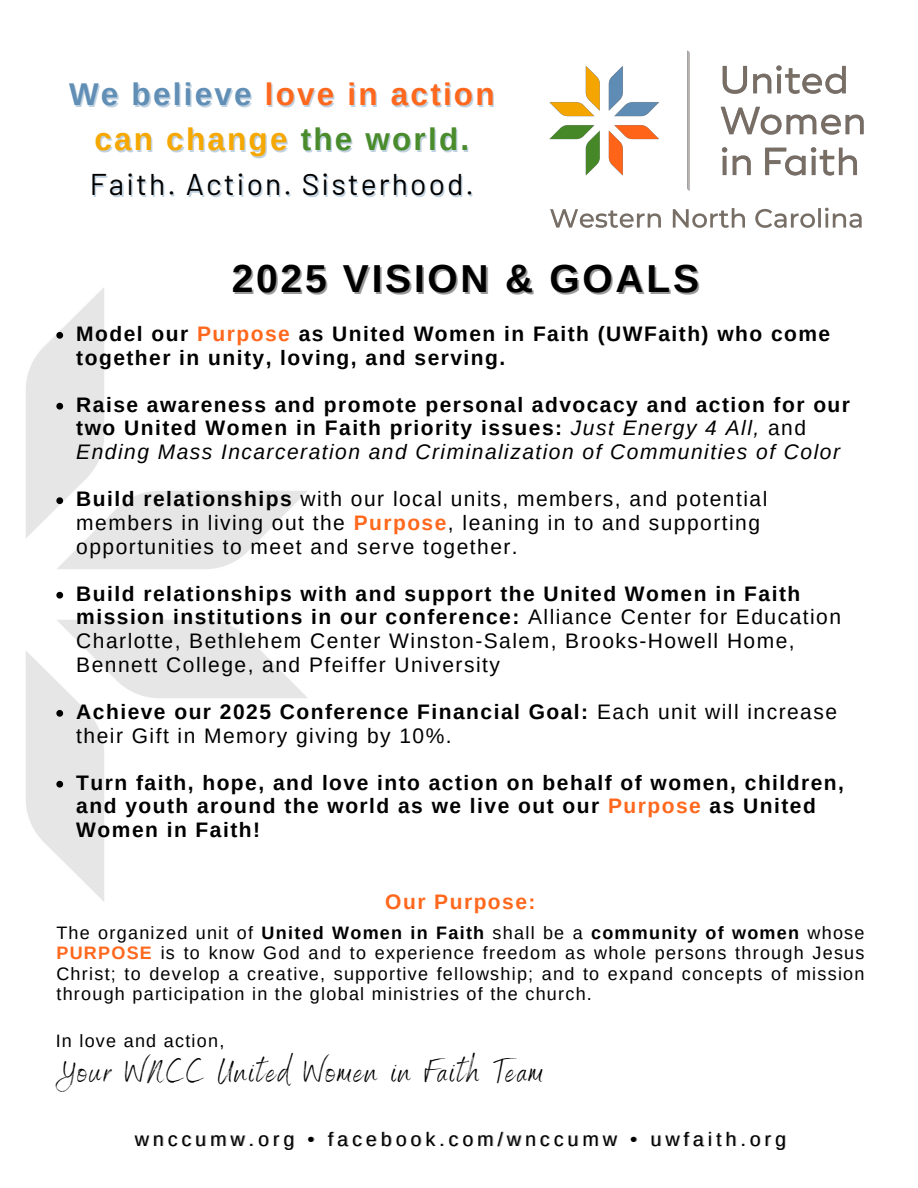
<style>
.page{position:relative;width:918px;height:1188px;background:#fff}
.page>*{position:absolute;margin:0;border:0;box-sizing:border-box;transform-origin:0 0}
.t1{font:700 39px "Arimo";letter-spacing:.07em;color:#000}
.t2{font:33px "Benedict";letter-spacing:.07em;color:#000}
.t3{font:700 31.5px "Arimo";letter-spacing:.07em;color:#ff681d}
.t4{font:700 31.5px "Arimo";letter-spacing:.07em;color:#f6a800}
.t5{font:30px "Barlow";letter-spacing:.07em;color:#000}
.t6{font:21px/23.7px "Arimo";letter-spacing:.07em;color:#000}
.t7{font:700 21px/23.7px "Arimo";letter-spacing:.07em;color:#000}
.t8{font:700 21px "Arimo";letter-spacing:.07em;color:#ff681d}
.t9{font:19.65px "Arimo";letter-spacing:.2em;color:#000}
.t10{font:18px/20.7px "Arimo";letter-spacing:.07em;color:#000;text-align:justify}
.s1{color:#608eb5}
.s2{color:#4a8b2c}
.s3{color:#ff681d}
.s4{font-weight:400;font-style:italic}
.s5{font-weight:400}
.s6{font-weight:700}
.s7{font-weight:700;color:#ff681d}
</style>
<div class="page">
<img style="left:549px;top:50px;width:315px;height:178px">
<svg style="left:56px;top:332px;width:7px;height:7px"></svg>
<svg style="left:56px;top:403px;width:7px;height:7px"></svg>
<svg style="left:56px;top:497px;width:7px;height:7px"></svg>
<svg style="left:56px;top:592px;width:7px;height:7px"></svg>
<svg style="left:56px;top:710px;width:7px;height:7px"></svg>
<svg style="left:56px;top:781px;width:7px;height:7px"></svg>
<p class="t3" style="left:69px;top:77px;width:427px"><span class="s1">We believe</span> love in action</p>
<p class="t4" style="left:94px;top:122px;width:376px">can change <span class="s2">the world.</span></p>
<p class="t5" style="left:90px;top:165px;width:386px">Faith. Action. Sisterhood.</p>
<h2 class="t1" style="left:232px;top:257px;width:469px">2025 VISION &amp; GOALS</h2>
<p class="t7" style="left:76px;top:322px;width:756px">Model our <span class="s3">Purpose</span> as United Women in Faith (UWFaith) who come together in unity, loving, and serving.</p>
<p class="t7" style="left:76px;top:393px;width:775px">Raise awareness and promote personal advocacy and action for our two United Women in Faith priority issues: <span class="s4">Just Energy 4 All,</span> <span class="s5">and<br></span><span class="s4">Ending Mass Incarceration and Criminalization of Communities of Color</span></p>
<h3 class="t6" style="left:76px;top:487px;width:693px"><span class="s6">Build relationships</span> with our local units, members, and potential members in living out the <span class="s7">Purpose</span>, leaning in to and supporting opportunities to meet and serve together.</h3>
<p class="t6" style="left:76px;top:582px;width:766px"><span class="s6">Build relationships with and support the United Women in Faith mission institutions in our conference:</span> Alliance Center for Education Charlotte, Bethlehem Center Winston-Salem, Brooks-Howell Home, Bennett College, and Pfeiffer University</p>
<p class="t6" style="left:76px;top:700px;width:762px"><span class="s6">Achieve our 2025 Conference Financial Goal:</span> Each unit will increase their Gift in Memory giving by 10%.</p>
<h2 class="t7" style="left:76px;top:771px;width:769px">Turn faith, hope, and love into action on behalf of women, children, and youth around the world as we live out our <span class="s3">Purpose</span> as United<br>Women in Faith!</h2>
<h4 class="t8" style="left:385px;top:890px;width:152px">Our Purpose:</h4>
<p class="t10" style="left:56px;top:922px;width:810px">The organized unit of <span class="s6">United Women in Faith</span> shall be a <span class="s6">community of women</span> whose <span class="s7">PURPOSE</span> is to know God and to experience freedom as whole persons through Jesus Christ; to develop a creative, supportive fellowship; and to expand concepts of mission through participation in the global ministries of the church.</p>
<p class="t10" style="left:56px;top:1031px;width:170px">In love and action,</p>
<h2 class="t2" style="left:56px;top:1051px;width:488px">Your WNCC United Women in Faith Team</h2>
<p class="t9" style="left:135px;top:1128px;width:653px">wnccumw.org • facebook.com/wnccumw • uwfaith.org</p>
</div>
